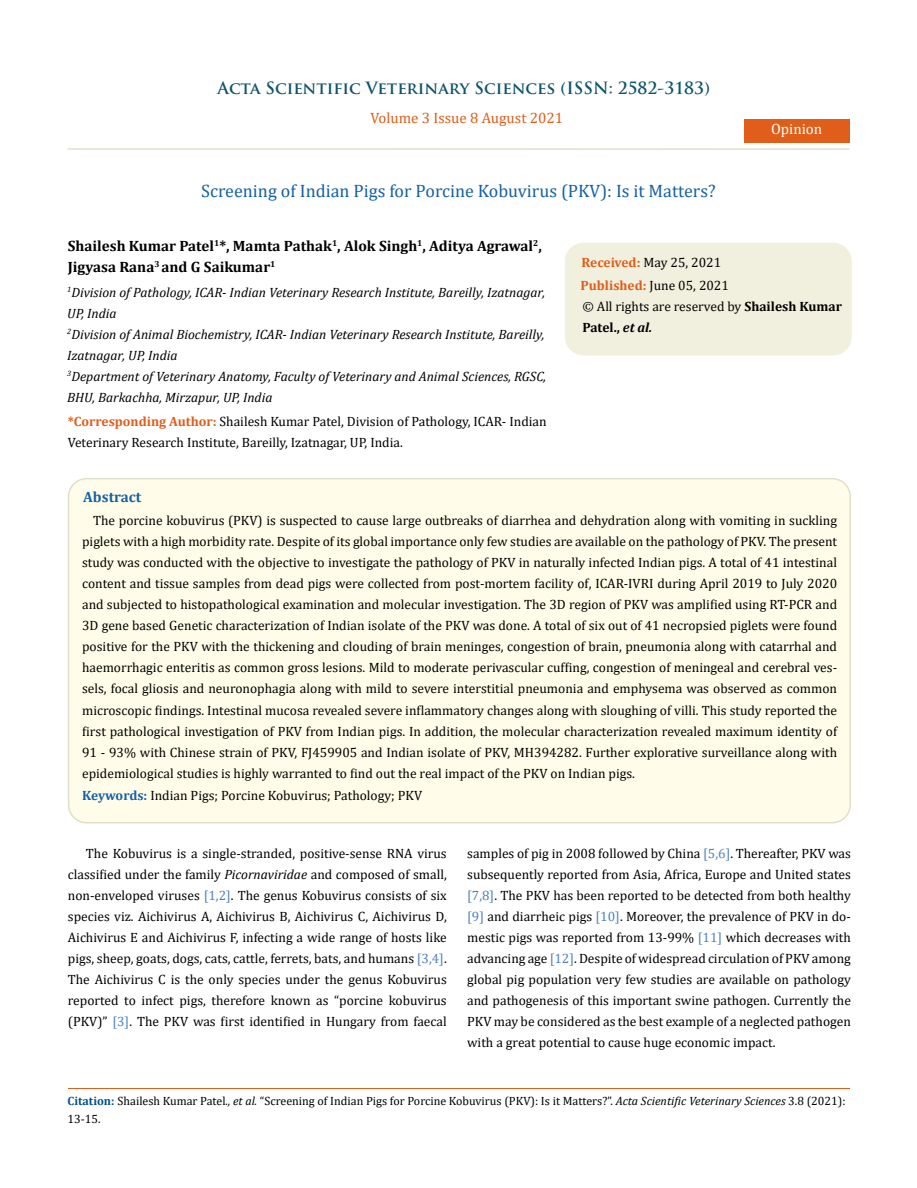
<style>
.page{position:relative;width:917px;height:1188px;background:#fff}
.page>*{position:absolute;margin:0;border:0;box-sizing:border-box;transform-origin:0 0}
.t1{font:18px "Cambria";color:#1560a6}
.t2{font:700 16.5px "Trajan Pro";color:#0e546a}
.t3{font:700 15px/21px "Cambria";color:#000}
.t4{font:15px "Cambria";color:#e05d1a}
.t5{font:700 15px "Cambria";color:#1560a6}
.t6{font:15px "Cambria";color:#fff}
.t7{font:13.5px/21px "Cambria";color:#000}
.t8{font:italic 13.5px/21px "Cambria";color:#000}
.t9{font:12px/18px "Cambria";color:#000}
.s1{font-weight:700;color:#e05d1a}
.s2{font-weight:700}
.s3{font-weight:700;font-style:italic}
.s4{font-weight:700;color:#1560a6}
.s5{font-style:italic}
.s6{color:#4f81bd}
.s7{font-weight:700;color:#035089}
</style>
<div class="page">
<div style="left:744px;top:119px;width:105px;height:23px;background:#e05d1a"></div>
<div style="left:565px;top:243px;width:286px;height:112px;background:#f1f0de;border-radius:18px"></div>
<div style="left:565px;top:243px;width:286px;height:112px;border:2px solid #f1f0de;border-radius:18px"></div>
<div style="left:69px;top:479px;width:781px;height:344px;background:#fffde9;border-radius:18px"></div>
<div style="left:68px;top:478px;width:783px;height:346px;border:2px solid #e0dfcd;border-radius:18px"></div>
<hr style="left:68px;top:1089px;width:781px;height:1px;background:#e05d1a">
<hr style="left:67px;top:148px;width:782px;height:2px;background:#e0dfcd">
<p class="t2" style="left:217px;top:77px;width:494px">Acta Scientific Veterinary Sciences (ISSN: 2582-3183)</p>
<p class="t4" style="left:370px;top:109px;width:194px">Volume 3 Issue 8 August 2021</p>
<p class="t6" style="left:771px;top:120px;width:53px">Opinion</p>
<h1 class="t1" style="left:201px;top:180px;width:516px">Screening of Indian Pigs for Porcine Kobuvirus (PKV): Is it Matters?</h1>
<p class="t3" style="left:68px;top:234px;width:475px">Shailesh Kumar Patel<sup>1</sup>*, Mamta Pathak<sup>1</sup>, Alok Singh<sup>1</sup>, Aditya Agrawal<sup>2</sup>,<br>Jigyasa Rana<sup>3</sup> and G Saikumar<sup>1</sup></p>
<p class="t8" style="left:67px;top:281px;width:480px"><sup>1</sup>Division of Pathology, ICAR- Indian Veterinary Research Institute, Bareilly, Izatnagar, UP, India<br><sup>2</sup>Division of Animal Biochemistry, ICAR- Indian Veterinary Research Institute, Bareilly, Izatnagar, UP, India<br><sup>3</sup>Department of Veterinary Anatomy, Faculty of Veterinary and Animal Sciences, RGSC, BHU, Barkachha, Mirzapur, UP, India</p>
<p class="t7" style="left:68px;top:411px;width:480px"><span class="s1">*Corresponding Author:</span> Shailesh Kumar Patel, Division of Pathology, ICAR- Indian<br>Veterinary Research Institute, Bareilly, Izatnagar, UP, India.</p>
<p class="t7" style="left:580px;top:250px;width:150px;line-height:23px"><span class="s1">Received:</span> May 25, 2021<br><span class="s1">Published:</span> June 05, 2021</p>
<p class="t7" style="left:582px;top:296px;width:261px">© All rights are reserved by <span class="s2">Shailesh Kumar<br>Patel.,</span> <span class="s3">et al.</span></p>
<p class="t5" style="left:83px;top:486px;width:60px">Abstract</p>
<p class="t7" style="left:82px;top:510px;width:756px;text-align:justify;text-indent:11px">The porcine kobuvirus (PKV) is suspected to cause large outbreaks of diarrhea and dehydration along with vomiting in suckling piglets with a high morbidity rate. Despite of its global importance only few studies are available on the pathology of PKV. The present study was conducted with the objective to investigate the pathology of PKV in naturally infected Indian pigs. A total of 41 intestinal content and tissue samples from dead pigs were collected from post-mortem facility of, ICAR-IVRI during April 2019 to July 2020 and subjected to histopathological examination and molecular investigation. The 3D region of PKV was amplified using RT-PCR and 3D gene based Genetic characterization of Indian isolate of the PKV was done. A total of six out of 41 necropsied piglets were found positive for the PKV with the thickening and clouding of brain meninges, congestion of brain, pneumonia along with catarrhal and haemorrhagic enteritis as common gross lesions. Mild to moderate perivascular cuffing, congestion of meningeal and cerebral ves&shy;sels, focal gliosis and neuronophagia along with mild to severe interstitial pneumonia and emphysema was observed as common microscopic findings. Intestinal mucosa revealed severe inflammatory changes along with sloughing of villi. This study reported the first pathological investigation of PKV from Indian pigs. In addition, the molecular characterization revealed maximum identity of 91 - 93% with Chinese strain of PKV, FJ459905 and Indian isolate of PKV, MH394282. Further explorative surveillance along with epidemiological studies is highly warranted to find out the real impact of the PKV on Indian pigs.</p>
<p class="t7" style="left:82px;top:784px;width:341px"><span class="s4">Keywords:</span> Indian Pigs; Porcine Kobuvirus; Pathology; PKV</p>
<p class="t7" style="left:68px;top:843px;width:380px;text-align:justify;text-indent:18px">The Kobuvirus is a single-stranded, positive-sense RNA virus classified under the family <span class="s5">Picornaviridae</span> and composed of small, non-enveloped viruses <span class="s6">[1,2]</span>. The genus Kobuvirus consists of six species viz. Aichivirus A, Aichivirus B, Aichivirus C, Aichivirus D, Aichivirus E and Aichivirus F, infecting a wide range of hosts like pigs, sheep, goats, dogs, cats, cattle, ferrets, bats, and humans <span class="s6">[3,4]</span>.<br>The Aichivirus C is the only species under the genus Kobuvirus reported to infect pigs, therefore known as “porcine kobuvirus (PKV)” <span class="s6">[3]</span>. The PKV was first identified in Hungary from faecal</p>
<p class="t7" style="left:467px;top:843px;width:385px;text-align:justify">samples of pig in 2008 followed by China <span class="s6">[5,6]</span>. Thereafter, PKV was subsequently reported from Asia, Africa, Europe and United states <span class="s6">[7,8]</span>. The PKV has been reported to be detected from both healthy <span class="s6">[9]</span> and diarrheic pigs <span class="s6">[10]</span>. Moreover, the prevalence of PKV in do&shy;mestic pigs was reported from 13-99% <span class="s6">[11]</span> which decreases with advancing age <span class="s6">[12]</span>. Despite of widespread circulation of PKV among global pig population very few studies are available on pathology and pathogenesis of this important swine pathogen. Currently the PKV may be considered as the best example of a neglected pathogen with a great potential to cause huge economic impact.</p>
<p class="t9" style="left:68px;top:1092px;width:779px"><span class="s7">Citation:</span> Shailesh Kumar Patel<span class="s5">., et al.</span> “Screening of Indian Pigs for Porcine Kobuvirus (PKV): Is it Matters?”. <span class="s5">Acta Scientific Veterinary Sciences</span> 3.8 (2021):<br>13-15.</p>
</div>
